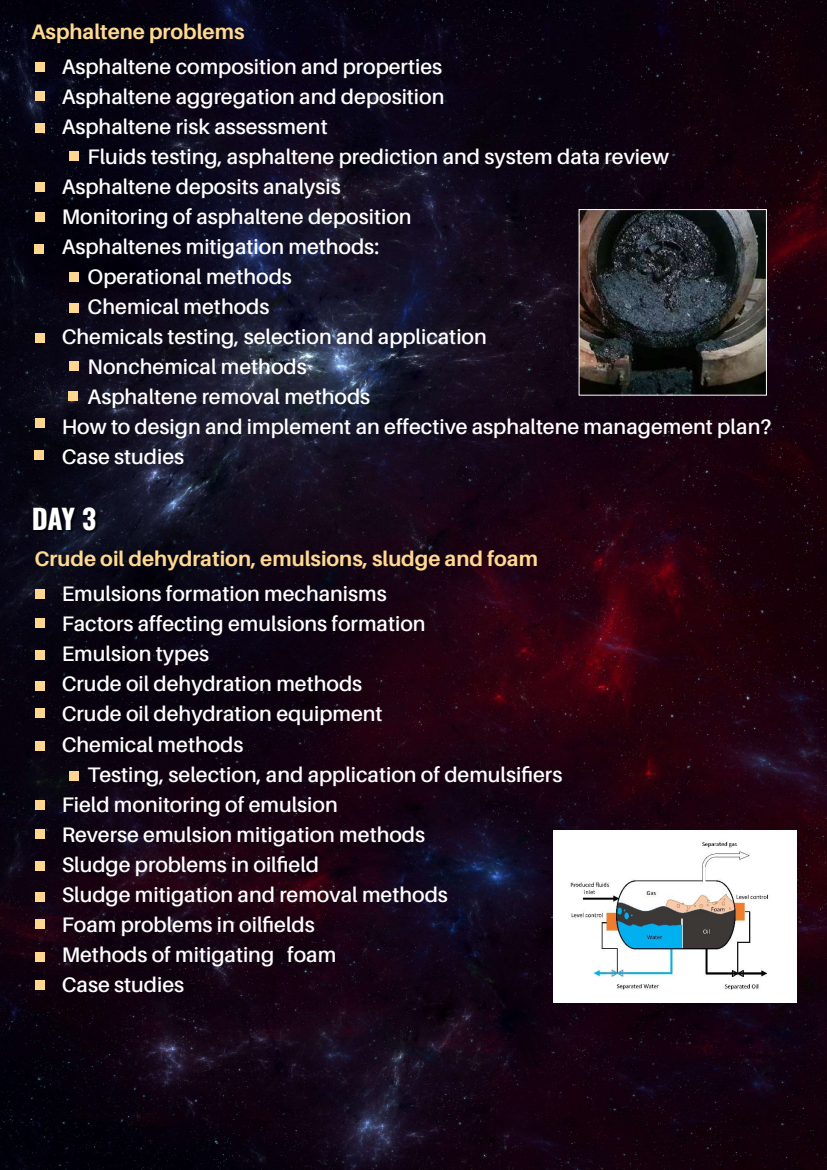
<style>
.page{position:relative;width:827px;height:1170px;background:#fff}
.page>*{position:absolute;margin:0;border:0;box-sizing:border-box;transform-origin:0 0}
.t1{font:27.5px "Oswald";color:#fff}
.t2{font:600 21px/30px "Aileron";color:#fff}
.t3{font:700 21px "Aileron";color:#ffd990}
</style>
<div class="page">
<img style="left:0;top:0;width:826px;height:1170px">
<div style="left:36px;top:62px;width:9px;height:9px;background:#ffd68d"></div>
<div style="left:36px;top:92px;width:9px;height:8px;background:#ffd68d"></div>
<div style="left:36px;top:123px;width:9px;height:9px;background:#ffd68d"></div>
<div style="left:36px;top:182px;width:9px;height:10px;background:#ffd68d"></div>
<div style="left:70px;top:151px;width:9px;height:9px;background:#ffd68d"></div>
<div style="left:35px;top:244px;width:9px;height:9px;background:#ffd68d"></div>
<div style="left:70px;top:272px;width:9px;height:10px;background:#ffd68d"></div>
<div style="left:36px;top:212px;width:9px;height:9px;background:#ffd68d"></div>
<div style="left:35px;top:450px;width:9px;height:10px;background:#ffd68d"></div>
<div style="left:36px;top:418px;width:9px;height:10px;background:#ffd68d"></div>
<div style="left:69px;top:304px;width:9px;height:8px;background:#ffd68d"></div>
<div style="left:36px;top:333px;width:9px;height:9px;background:#ffd68d"></div>
<div style="left:69px;top:362px;width:9px;height:8px;background:#ffd68d"></div>
<div style="left:69px;top:391px;width:9px;height:9px;background:#ffd68d"></div>
<img style="left:580px;top:211px;width:184px;height:183px">
<img style="left:31px;top:504px;width:102px;height:38px">
<div style="left:36px;top:589px;width:9px;height:9px;background:#ffd68d"></div>
<div style="left:36px;top:618px;width:9px;height:10px;background:#ffd68d"></div>
<div style="left:36px;top:650px;width:9px;height:9px;background:#ffd68d"></div>
<div style="left:36px;top:681px;width:9px;height:9px;background:#ffd68d"></div>
<div style="left:35px;top:708px;width:9px;height:10px;background:#ffd68d"></div>
<div style="left:70px;top:771px;width:9px;height:9px;background:#ffd68d"></div>
<div style="left:36px;top:741px;width:9px;height:9px;background:#ffd68d"></div>
<div style="left:36px;top:800px;width:9px;height:9px;background:#ffd68d"></div>
<div style="left:36px;top:830px;width:9px;height:8px;background:#ffd68d"></div>
<div style="left:36px;top:861px;width:9px;height:9px;background:#ffd68d"></div>
<div style="left:36px;top:892px;width:9px;height:9px;background:#ffd68d"></div>
<div style="left:35px;top:920px;width:9px;height:8px;background:#ffd68d"></div>
<div style="left:36px;top:952px;width:9px;height:9px;background:#ffd68d"></div>
<div style="left:36px;top:980px;width:9px;height:9px;background:#ffd68d"></div>
<img style="left:553px;top:830px;width:243px;height:172px">
<p class="t3" style="left:31px;top:20px;width:214px">Asphaltene problems</p>
<p class="t2" style="left:62px;top:52px;width:384px;text-align:justify">Asphaltene composition and properties Asphaltene aggregation and deposition Asphaltene risk assessment</p>
<p class="t2" style="left:88px;top:142px;width:583px">Fluids testing, asphaltene prediction and system data review</p>
<p class="t2" style="left:62px;top:172px;width:280px">Asphaltene deposits analysis</p>
<p class="t2" style="left:62px;top:202px;width:351px">Monitoring of asphaltene deposition</p>
<p class="t2" style="left:62px;top:232px;width:319px">Asphaltenes mitigation methods:</p>
<p class="t2" style="left:88px;top:262px;width:206px">Operational methods</p>
<p class="t2" style="left:88px;top:292px;width:183px">Chemical methods</p>
<p class="t2" style="left:62px;top:322px;width:426px">Chemicals testing, selection and application</p>
<p class="t2" style="left:88px;top:352px;width:220px">Nonchemical methods</p>
<p class="t2" style="left:88px;top:382px;width:284px">Asphaltene removal methods</p>
<p class="t2" style="left:62px;top:412px;width:711px">How to design and implement an effective asphaltene management plan?</p>
<p class="t2" style="left:62px;top:442px;width:124px">Case studies</p>
<h1 class="t1" style="left:32px;top:494px;width:66px">DAY 3</h1>
<p class="t3" style="left:34px;top:547px;width:505px">Crude oil dehydration, emulsions, sludge and foam</p>
<p class="t2" style="left:62px;top:579px;width:365px">Emulsions formation mechanisms<br>Factors affecting emulsions formation<br>Emulsion types<br>Crude oil dehydration methods<br>Crude oil dehydration equipment<br>Chemical methods</p>
<p class="t2" style="left:62px;top:759px;width:502px;text-indent:26px">Testing, selection, and application of demulsifiers<br>Field monitoring of emulsion<br>Reverse emulsion mitigation methods<br>Sludge problems in oilfield<br>Sludge mitigation and removal methods<br>Foam problems in oilfields<br>Methods of mitigating foam<br>Case studies</p>
</div>
